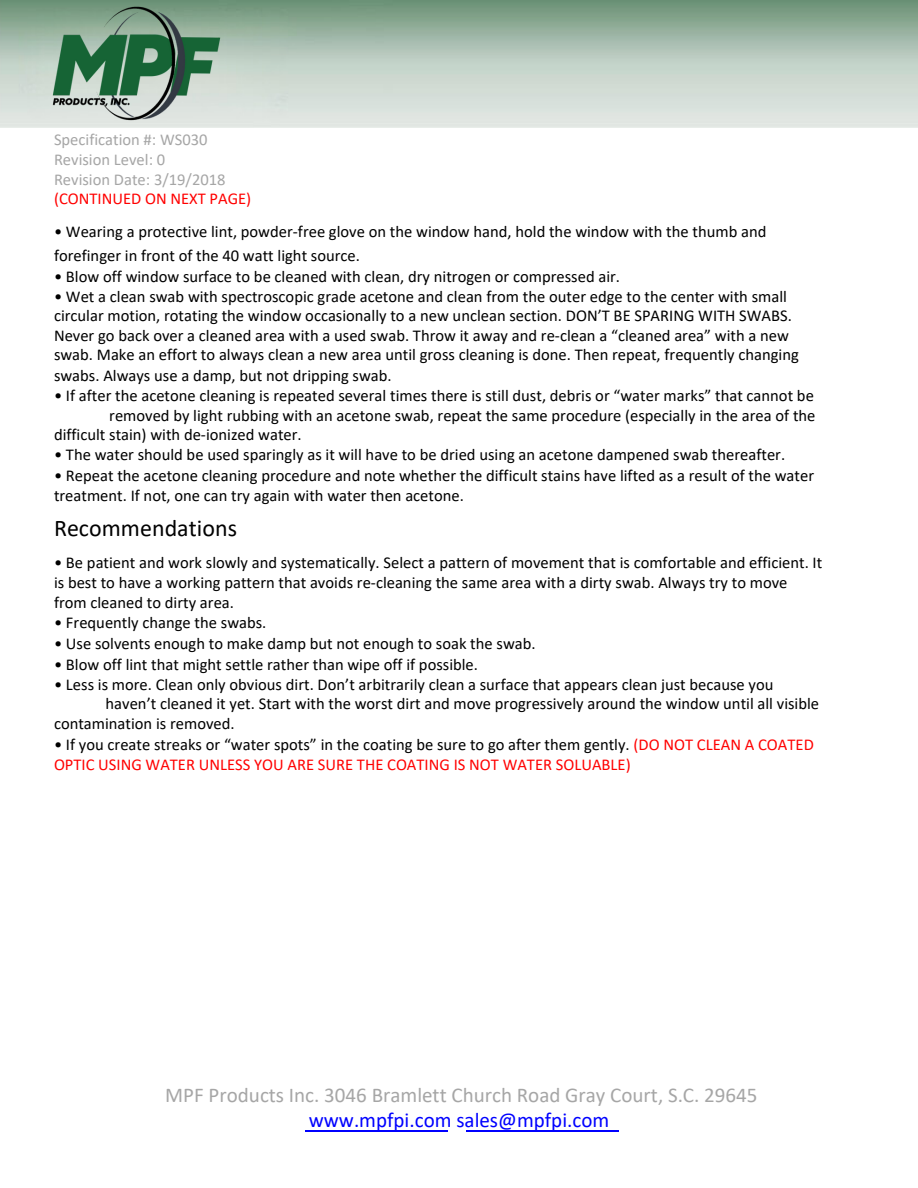
<style>
.page{position:relative;width:918px;height:1188px;background:#fff}
.page>*{position:absolute;margin:0;border:0;box-sizing:border-box;transform-origin:0 0}
.t1{font:24px "Calibri";color:#000}
.t2{font:21px/24.8px "Calibri";color:#a6a6a6;text-align:center}
.t3{font:16.5px "Calibri";color:#000}
.t4{font:16.5px "Calibri";color:#f00}
.t5{font:16.5px "Calibri";color:#a6a6a6}
.s1{color:#f00}
.s2{color:#00f}
</style>
<div class="page">
<hr style="left:305px;top:1131px;width:143px;height:1px;background:#00f">
<hr style="left:466px;top:1131px;width:153px;height:1px;background:#00f">
<img style="left:0;top:0;width:918px;height:127px">
<img style="left:38px;top:0;width:196px;height:128px">
<p class="t5" style="left:54px;top:133px;width:155px">Specification #: WS030</p>
<p class="t5" style="left:54px;top:152px;width:113px">Revision Level: 0</p>
<p class="t5" style="left:54px;top:172px;width:173px">Revision Date: 3/19/2018</p>
<p class="t4" style="left:54px;top:192px;width:199px">(CONTINUED ON NEXT PAGE)</p>
<p class="t3" style="left:54px;top:224px;width:714px">• Wearing a protective lint, powder-free glove on the window hand, hold the window with the thumb and</p>
<p class="t3" style="left:54px;top:249px;width:308px">forefinger in front of the 40 watt light source.</p>
<p class="t3" style="left:54px;top:269px;width:568px">• Blow off window surface to be cleaned with clean, dry nitrogen or compressed air.</p>
<p class="t3" style="left:54px;top:289px;width:734px">• Wet a clean swab with spectroscopic grade acetone and clean from the outer edge to the center with small</p>
<p class="t3" style="left:54px;top:309px;width:740px">circular motion, rotating the window occasionally to a new unclean section. DON’T BE SPARING WITH SWABS.</p>
<p class="t3" style="left:54px;top:329px;width:737px">Never go back over a cleaned area with a used swab. Throw it away and re-clean a “cleaned area” with a new</p>
<p class="t3" style="left:54px;top:348px;width:746px">swab. Make an effort to always clean a new area until gross cleaning is done. Then repeat, frequently changing</p>
<p class="t3" style="left:54px;top:368px;width:339px">swabs. Always use a damp, but not dripping swab.</p>
<p class="t3" style="left:54px;top:388px;width:761px">• If after the acetone cleaning is repeated several times there is still dust, debris or “water marks” that cannot be</p>
<p class="t3" style="left:109px;top:409px;width:708px">removed by light rubbing with an acetone swab, repeat the same procedure (especially in the area of the</p>
<p class="t3" style="left:54px;top:428px;width:249px">difficult stain) with de-ionized water.</p>
<p class="t3" style="left:54px;top:448px;width:733px">• The water should be used sparingly as it will have to be dried using an acetone dampened swab thereafter.</p>
<p class="t3" style="left:54px;top:468px;width:762px">• Repeat the acetone cleaning procedure and note whether the difficult stains have lifted as a result of the water</p>
<p class="t3" style="left:54px;top:489px;width:411px">treatment. If not, one can try again with water then acetone.</p>
<p class="t1" style="left:54px;top:518px;width:185px">Recommendations</p>
<p class="t3" style="left:54px;top:556px;width:770px">• Be patient and work slowly and systematically. Select a pattern of movement that is comfortable and efficient. It</p>
<p class="t3" style="left:54px;top:575px;width:735px">is best to have a working pattern that avoids re-cleaning the same area with a dirty swab. Always try to move</p>
<p class="t3" style="left:54px;top:595px;width:182px">from cleaned to dirty area.</p>
<p class="t3" style="left:54px;top:616px;width:214px">• Frequently change the swabs.</p>
<p class="t3" style="left:54px;top:637px;width:483px">• Use solvents enough to make damp but not enough to soak the swab.</p>
<p class="t3" style="left:54px;top:657px;width:426px">• Blow off lint that might settle rather than wipe off if possible.</p>
<p class="t3" style="left:54px;top:678px;width:721px">• Less is more. Clean only obvious dirt. Don’t arbitrarily clean a surface that appears clean just because you</p>
<p class="t3" style="left:106px;top:697px;width:715px">haven’t cleaned it yet. Start with the worst dirt and move progressively around the window until all visible</p>
<p class="t3" style="left:54px;top:717px;width:182px">contamination is removed.</p>
<p class="t3" style="left:54px;top:737px;width:761px">• If you create streaks or “water spots” in the coating be sure to go after them gently. <span class="s1">(DO NOT CLEAN A COATED</span></p>
<p class="t4" style="left:54px;top:757px;width:578px">OPTIC USING WATER UNLESS YOU ARE SURE THE COATING IS NOT WATER SOLUABLE)</p>
<p class="t2" style="left:165px;top:1084px;width:594px">MPF Products Inc. 3046 Bramlett Church Road Gray Court, S.C. 29645 <span class="s2">www.mpfpi.com sales@mpfpi.com</span></p>
</div>
